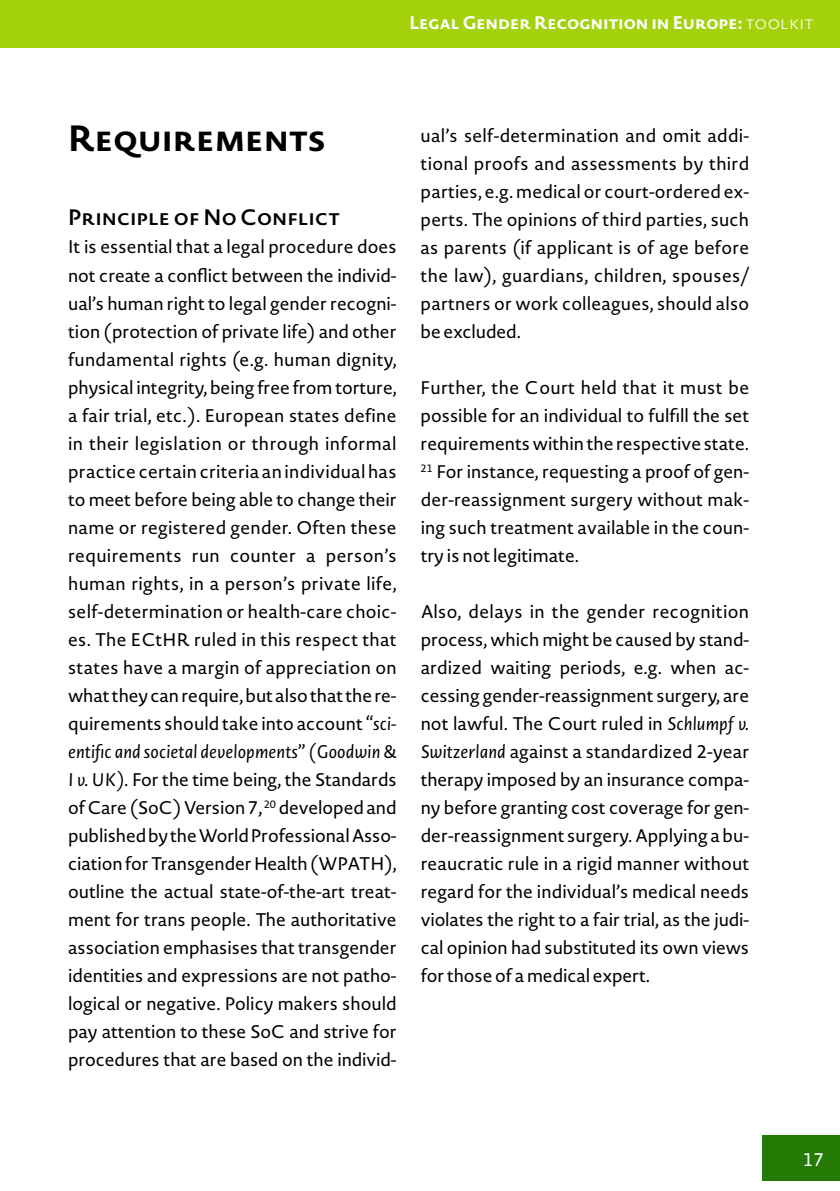
<style>
.page{position:relative;width:840px;height:1191px;background:#fff}
.page>*{position:absolute;margin:0;border:0;box-sizing:border-box;transform-origin:0 0}
.t1{font:700 36px "Novel Sans Pro";color:#000}
.t2{font:600 22px "Novel Sans Pro";color:#000}
.t3{font:18px/28px "Novel Sans Pro";letter-spacing:-.005em;color:#000;text-align:justify}
.t4{font:700 18px "Novel Sans Pro";color:#fff}
.t5{font:18px "Novel Sans Pro";color:#fff}
.s1{font-weight:200}
.s2{font-style:italic}
</style>
<div class="page">
<div style="left:761px;top:1135px;width:78px;height:46px;background:#247a05"></div>
<div style="left:0;top:0;width:839px;height:47px;background:#a3d20a"></div>
<p class="t4" style="left:409px;top:9px;width:405px">Legal Gender Recognition in Europe: <span class="s1">toolkit</span></p>
<h1 class="t1" style="left:68px;top:111px;width:259px">Requirements</h1>
<p class="t2" style="left:68px;top:201px;width:273px">Principle of No Conflict</p>
<p class="t3" style="left:68px;top:233px;width:330px">It is essential that a legal procedure does not create a conflict between the individ&shy;ual’s human right to legal gender recogni&shy;tion (protection of private life) and other fundamental rights (e.g. human dignity, physical integrity, being free from torture, a fair trial, etc.). European states define in their legislation or through informal practice certain criteria an individual has to meet before being able to change their name or registered gender. Often these requirements run counter a person’s human rights, in a person’s private life, self-determination or health-care choic&shy;es. The ECtHR ruled in this respect that states have a margin of appreciation on what they can require, but also that the re&shy;quirements should take into account <span class="s2">“sci&shy;entific and societal developments” (Goodwin &amp; I v. UK)</span>. For the time being, the Standards of Care (SoC) Version 7, <sup>20</sup> developed and published by the World Professional Asso&shy;ciation for Transgender Health (WPATH), outline the actual state-of-the-art treat&shy;ment for trans people. The authoritative association emphasises that transgender identities and expressions are not patho&shy;logical or negative. Policy makers should pay attention to these SoC and strive for procedures that are based on the individ-</p>
<p class="t3" style="left:420px;top:121px;width:330px">ual’s self-determination and omit addi&shy;tional proofs and assessments by third parties, e.g. medical or court-ordered ex&shy;perts. The opinions of third parties, such as parents (if applicant is of age before the law), guardians, children, spouses/ partners or work colleagues, should also be excluded.</p>
<p class="t3" style="left:420px;top:373px;width:330px">Further, the Court held that it must be possible for an individual to fulfill the set requirements within the respective state.<br><sup>21</sup> For instance, requesting a proof of gen&shy;der-reassignment surgery without mak&shy;ing such treatment available in the coun&shy;try is not legitimate.</p>
<p class="t3" style="left:420px;top:597px;width:330px">Also, delays in the gender recognition process, which might be caused by stand&shy;ardized waiting periods, e.g. when ac&shy;cessing gender-reassignment surgery, are not lawful. The Court ruled in <span class="s2">Schlumpf v.<br>Switzerland</span> against a standardized 2-year therapy imposed by an insurance compa&shy;ny before granting cost coverage for gen&shy;der-reassignment surgery. Applying a bu&shy;reaucratic rule in a rigid manner without regard for the individual’s medical needs violates the right to a fair trial, as the judi&shy;cal opinion had substituted its own views for those of a medical expert.</p>
<p class="t5" style="left:802px;top:1146px;width:23px">17</p>
</div>
